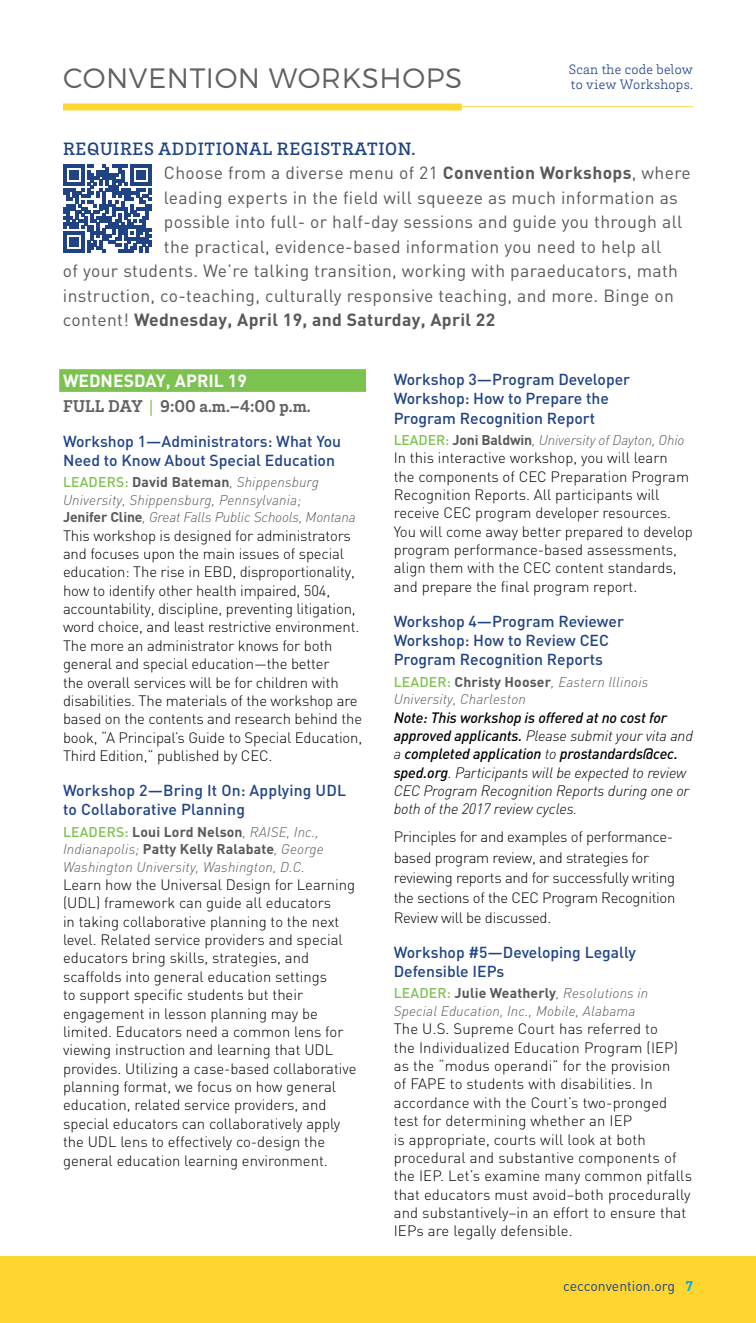
<style>
.page{position:relative;width:756px;height:1323px;background:#fff}
.page>*{position:absolute;margin:0;border:0;box-sizing:border-box;transform-origin:0 0}
.t1{font:300 28px "Montserrat";letter-spacing:.02em;color:#606161}
.t2{font:500 18.38px "Brix Slab";letter-spacing:.035em;color:#1f4385}
.t3{font:17.5px "DIN";letter-spacing:.02em;color:#58595b}
.t4{font:700 17.5px "DIN";letter-spacing:.02em;color:#58595b}
.t5{font:700 17.5px "Brix Slab";color:#606161}
.t6{font:700 17.5px "DIN";color:#fff}
.t7{font:500 15.75px/19.2px "DIN";color:#1f4385}
.t8{font:300 14.88px/18.4px "DIN";color:#000}
.t9{font:italic 300 14.88px/18.4px "DIN";letter-spacing:-.01em;color:#000}
.t10{font:300 14.88px/20.1px "DIN";letter-spacing:-.02em;color:#000}
.t11{font:italic 300 14px/17.5px "DIN";letter-spacing:.01em;color:#58595b}
.t12{font:italic 300 14px "DIN";letter-spacing:-.01em;color:#58595b}
.t13{font:300 14px/15.8px "Brix Slab";letter-spacing:.02em;color:#1f4385}
.t14{font:14px "DIN";color:#1f4385}
.s1{font-weight:700}
.s2{font-weight:400}
.s3{color:#7cc24f}
.s4{font-weight:500;font-style:normal;color:#7cc24f}
.s5{font-weight:700;font-style:normal}
.s6{font-weight:500}
.s7{font-weight:700;color:#00aeef}
</style>
<div class="page">
<div style="left:0;top:1256px;width:756px;height:67px;background:#ffd530"></div>
<hr style="left:63px;top:106px;width:630px;height:1px;background:#ffd530">
<svg style="left:63px;top:164px;width:89px;height:89px"></svg>
<div style="left:59px;top:369px;width:307px;height:23px;background:#7cc24f"></div>
<div style="left:63px;top:103px;width:399px;height:7px;background:#ffd530"></div>
<h1 class="t1" style="left:63px;top:61px;width:400px">CONVENTION WORKSHOPS</h1>
<p class="t13" style="left:569px;top:61px;width:126px">Scan the code below to view Workshops.</p>
<p class="t2" style="left:63px;top:137px;width:354px">REQUIRES ADDITIONAL REGISTRATION.</p>
<p class="t3" style="left:164px;top:162px;width:528px">Choose from a diverse menu of 21 <span class="s1">Convention Workshops</span>, where</p>
<p class="t3" style="left:164px;top:187px;width:516px">leading experts in the field will squeeze as much information as</p>
<p class="t3" style="left:164px;top:211px;width:520px">possible into full- or half-day sessions and guide you through all</p>
<p class="t3" style="left:164px;top:236px;width:499px">the practical, evidence-based information you need to help all</p>
<p class="t3" style="left:63px;top:260px;width:617px">of your students. We’re talking transition, working with paraeducators, math</p>
<p class="t3" style="left:63px;top:285px;width:613px">instruction, co-teaching, culturally responsive teaching, and more. Binge on</p>
<p class="t4" style="left:63px;top:309px;width:434px"><span class="s2">content!</span> Wednesday, April 19, and Saturday, April 22</p>
<p class="t6" style="left:63px;top:369px;width:185px">WEDNESDAY, APRIL 19</p>
<p class="t5" style="left:63px;top:394px;width:249px">FULL DAY <span class="s3">|</span> 9:00 a.m.–4:00 p.m.</p>
<p class="t7" style="left:63px;top:431px;width:280px">Workshop 1—Administrators: What You<br>Need to Know About Special Education</p>
<p class="t11" style="left:63px;top:473px;width:294px"><span class="s4">LEADERS:</span> <span class="s5">David Bateman</span>, Shippensburg<br>University, Shippensburg, Pennsylvania;<br><span class="s5">Jenifer Cline</span>, Great Falls Public Schools, Montana</p>
<p class="t8" style="left:63px;top:526px;width:301px">This workshop is designed for administrators and focuses upon the main issues of special education: The rise in EBD, disproportionality, how to identify other health impaired, 504, accountability, discipline, preventing litigation, word choice, and least restrictive environment.<br>The more an administrator knows for both general and special education—the better<br>the overall services will be for children with disabilities. The materials of the workshop are based on the contents and research behind the book, “A Principal’s Guide to Special Education, Third Edition,” published by CEC.</p>
<p class="t7" style="left:63px;top:780px;width:285px">Workshop 2—Bring It On: Applying UDL to Collaborative Planning</p>
<p class="t11" style="left:63px;top:823px;width:262px"><span class="s4">LEADERS:</span> <span class="s5">Loui Lord Nelson</span>, RAISE, Inc.,<br>Indianapolis; <span class="s5">Patty Kelly Ralabate</span>, George<br>Washington University, Washington, D.C.</p>
<p class="t8" style="left:63px;top:875px;width:295px">Learn how the Universal Design for Learning (UDL) framework can guide all educators<br>in taking collaborative planning to the next level. Related service providers and special educators bring skills, strategies, and scaffolds into general education settings<br>to support specific students but their engagement in lesson planning may be limited. Educators need a common lens for viewing instruction and learning that UDL provides. Utilizing a case-based collaborative planning format, we focus on how general education, related service providers, and special educators can collaboratively apply the UDL lens to effectively co-design the general education learning environment.</p>
<p class="t7" style="left:394px;top:369px;width:238px">Workshop 3—Program Developer<br>Workshop: How to Prepare the<br>Program Recognition Report</p>
<p class="t12" style="left:394px;top:431px;width:292px"><span class="s4">LEADER:</span> <span class="s5">Joni Baldwin</span>, University of Dayton, Ohio</p>
<p class="t8" style="left:394px;top:449px;width:301px">In this interactive workshop, you will learn<br>the components of CEC Preparation Program Recognition Reports. All participants will receive CEC program developer resources.<br>You will come away better prepared to develop program performance-based assessments, align them with the CEC content standards, and prepare the final program report.</p>
<p class="t7" style="left:394px;top:611px;width:232px">Workshop 4—Program Reviewer<br>Workshop: How to Review CEC<br>Program Recognition Reports</p>
<p class="t11" style="left:394px;top:673px;width:256px"><span class="s4">LEADER:</span> <span class="s5">Christy Hooser</span>, Eastern Illinois<br>University, Charleston</p>
<p class="t9" style="left:394px;top:708px;width:301px"><span class="s6">Note: This workshop is offered at no cost for approved applicants.</span> Please submit your vita and a <span class="s6">completed application</span> to <span class="s6">prostandards@cec. sped.org</span>. Participants will be expected to review CEC Program Recognition Reports during one or both of the 2017 review cycles.</p>
<p class="t10" style="left:394px;top:827px;width:283px">Principles for and examples of performance&shy;based program review, and strategies for reviewing reports and for successfully writing the sections of the CEC Program Recognition Review will be discussed.</p>
<p class="t7" style="left:394px;top:942px;width:244px">Workshop #5—Developing Legally<br>Defensible IEPs</p>
<p class="t11" style="left:394px;top:985px;width:256px"><span class="s4">LEADER:</span> <span class="s5">Julie Weatherly</span>, Resolutions in<br>Special Education, Inc., Mobile, Alabama</p>
<p class="t8" style="left:394px;top:1020px;width:300px">The U.S. Supreme Court has referred to<br>the Individualized Education Program (IEP) as the “modus operandi” for the provision<br>of FAPE to students with disabilities. In accordance with the Court’s two-pronged test for determining whether an IEP<br>is appropriate, courts will look at both procedural and substantive components of the IEP. Let’s examine many common pitfalls that educators must avoid–both procedurally and substantively–in an effort to ensure that IEPs are legally defensible.</p>
<p class="t14" style="left:563px;top:1277px;width:131px">cecconvention.org <span class="s7">7</span></p>
</div>
